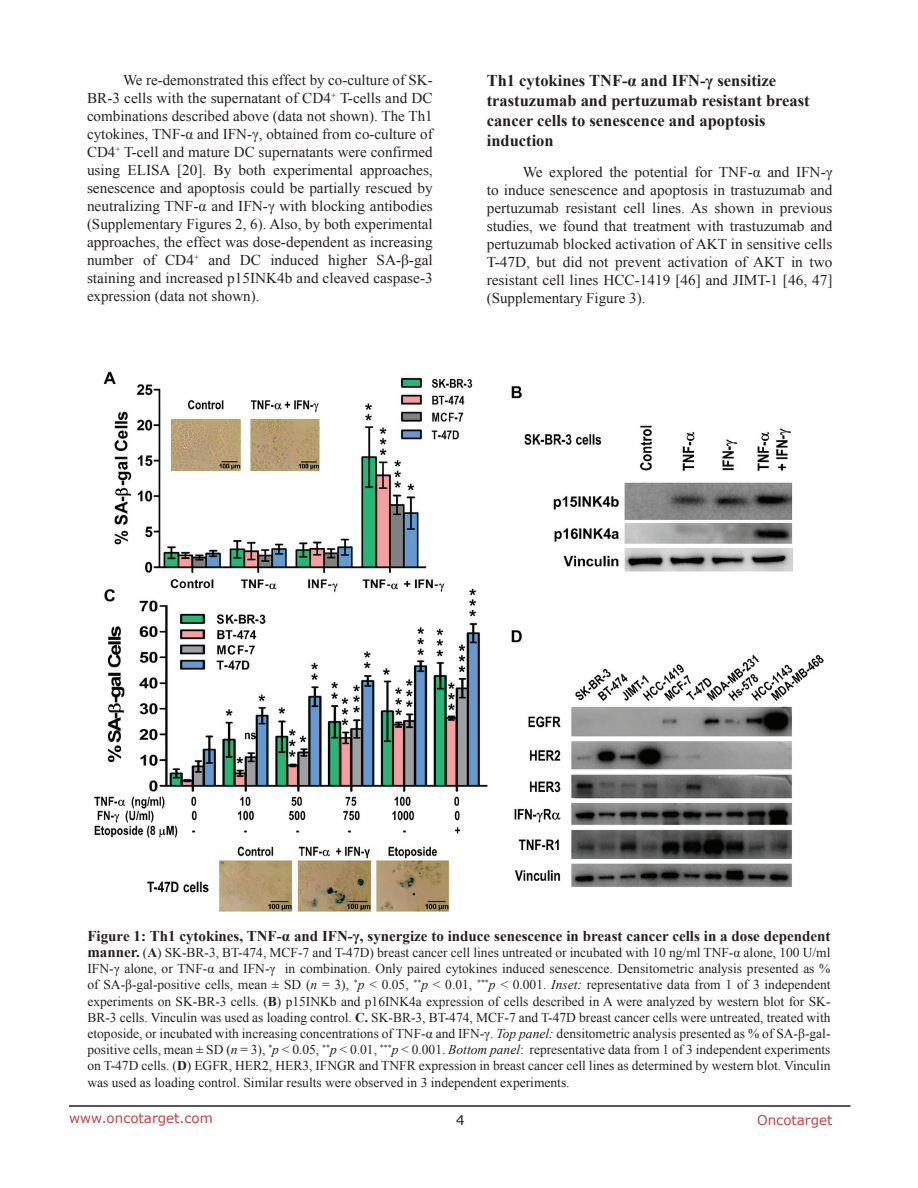
<style>
.page{position:relative;width:918px;height:1188px;background:#fff}
.page>*{position:absolute;margin:0;border:0;box-sizing:border-box;transform-origin:0 0}
.t1{font:700 16.5px/19.8px "Times New Roman";color:#231f20}
.t2{font:15px/18px "Times New Roman";color:#231f20;text-align:justify}
.t3{font:700 15px "Times New Roman";color:#231f20}
.t4{font:13.5px/16.2px "Times New Roman";color:#231f20;text-align:justify}
.t5{font:13.5px "Verdana";color:#c24141}
.t6{font:13.5px "Verdana";color:#231f20}
.s1{font-weight:700;font-size:15px}
.s2{font-weight:700}
.s3{font-style:italic}
</style>
<div class="page">
<hr style="left:69px;top:1105px;width:781px;height:2px;background:#231f20">
<img style="left:94px;top:372px;width:730px;height:540px">
<p class="t2" style="left:87px;top:71px;width:347px;text-indent:36px">We re-demonstrated this effect by co-culture of SK-BR-3 cells with the supernatant of CD4<sup>+</sup> T-cells and DC combinations described above (data not shown). The Th1 cytokines, TNF-α and IFN-γ, obtained from co-culture of CD4<sup>+</sup> T-cell and mature DC supernatants were confirmed using ELISA [20]. By both experimental approaches, senescence and apoptosis could be partially rescued by neutralizing TNF-α and IFN-γ with blocking antibodies (Supplementary Figures 2, 6). Also, by both experimental approaches, the effect was dose-dependent as increasing number of CD4<sup>+</sup> and DC induced higher SA-β-gal staining and increased p15INK4b and cleaved caspase-3 expression (data not shown).</p>
<p class="t1" style="left:487px;top:70px;width:324px">Th1 cytokines TNF-α and IFN-γ sensitize trastuzumab and pertuzumab resistant breast cancer cells to senescence and apoptosis induction</p>
<p class="t2" style="left:487px;top:163px;width:347px;text-indent:36px">We explored the potential for TNF-α and IFN-γ to induce senescence and apoptosis in trastuzumab and pertuzumab resistant cell lines. As shown in previous studies, we found that treatment with trastuzumab and pertuzumab blocked activation of AKT in sensitive cells T-47D, but did not prevent activation of AKT in two resistant cell lines HCC-1419 [46] and JIMT-1 [46, 47] (Supplementary Figure 3).</p>
<p class="t3" style="left:87px;top:925px;width:745px">Figure 1: Th1 cytokines, TNF-α and IFN-γ, synergize to induce senescence in breast cancer cells in a dose dependent</p>
<p class="t4" style="left:87px;top:944px;width:745px"><span class="s1">manner.</span> (<span class="s2">A</span>) SK-BR-3, BT-474, MCF-7 and T-47D) breast cancer cell lines untreated or incubated with 10 ng/ml TNF-α alone, 100 U/ml IFN-γ alone, or TNF-α and IFN-γ in combination. Only paired cytokines induced senescence. Densitometric analysis presented as % of SA-β-gal-positive cells, mean ± SD (<span class="s3">n</span> = 3), <sup>*</sup><span class="s3">p</span> &lt; 0.05, <sup>**</sup><span class="s3">p</span> &lt; 0.01, <sup>***</sup><span class="s3">p</span> &lt; 0.001. <span class="s3">Inset:</span> representative data from 1 of 3 independent experiments on SK-BR-3 cells. (<span class="s2">B</span>) p15INKb and p16INK4a expression of cells described in A were analyzed by western blot for SK-BR-3 cells. Vinculin was used as loading control. <span class="s2">C.</span> SK-BR-3, BT-474, MCF-7 and T-47D breast cancer cells were untreated, treated with etoposide, or incubated with increasing concentrations of TNF-α and IFN-γ. <span class="s3">Top panel:</span> densitometric analysis presented as % of SA-β-gal&shy;positive cells, mean ± SD (<span class="s3">n</span> = 3), <sup>*</sup><span class="s3">p</span> &lt; 0.05, <sup>**</sup><span class="s3">p</span> &lt; 0.01, <sup>***</sup><span class="s3">p</span> &lt; 0.001. <span class="s3">Bottom panel</span>: representative data from 1 of 3 independent experiments on T-47D cells. (<span class="s2">D</span>) EGFR, HER2, HER3, IFNGR and TNFR expression in breast cancer cell lines as determined by western blot. Vinculin was used as loading control. Similar results were observed in 3 independent experiments.</p>
<p class="t5" style="left:69px;top:1109px;width:145px">www.oncotarget.com</p>
<p class="t6" style="left:456px;top:1111px;width:10px">4</p>
<p class="t5" style="left:757px;top:1111px;width:77px">Oncotarget</p>
</div>
